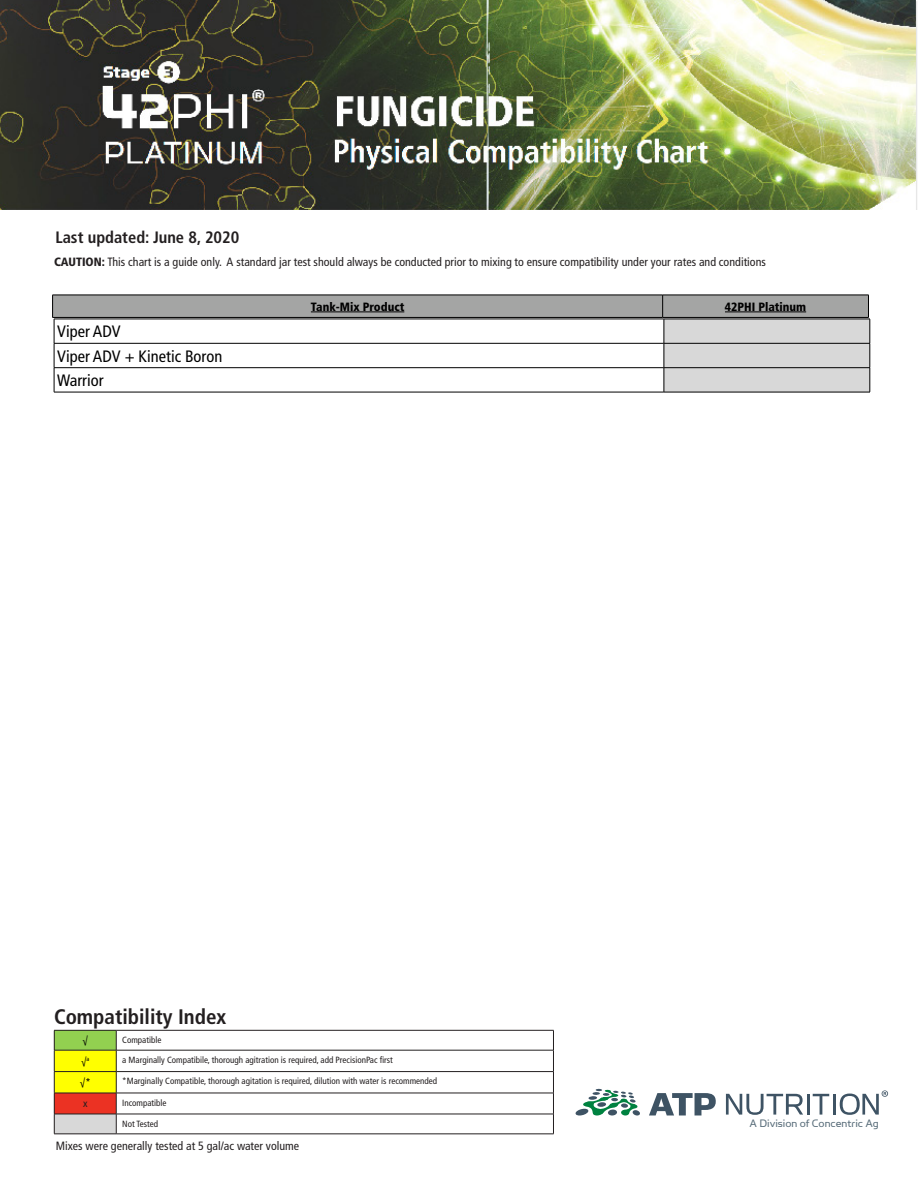
<style>
.page{position:relative;width:918px;height:1188px;background:#fff}
.page>*{position:absolute;margin:0;border:0;box-sizing:border-box;transform-origin:0 0}
.t1{font:700 condensed 21px "Frutiger LT Std";color:#231f20}
.t2{font:condensed 16.5px "Frutiger LT Std";color:#000}
.t3{font:700 condensed 16.5px "Frutiger LT Std";color:#231f20}
.t4{font:12.3px "Simian Display Orangutan";color:#5b6f7c}
.t5{font:condensed 12px "Frutiger LT Std";color:#231f20}
.t6{font:900 condensed 12px "Frutiger LT Std";color:#000}
.t7{font:condensed 10.5px "Frutiger LT Std";color:#000}
.t8{font:condensed 10.5px "Frutiger LT Std";color:#231f20}
.t9{font:condensed 9px "Frutiger LT Std";color:#231f20}
.s1{font-weight:900}
</style>
<div class="page">
<svg style="left:575px;top:1089px;width:65px;height:27px"></svg>
<svg style="left:649px;top:1093px;width:67px;height:22px"></svg>
<svg style="left:726px;top:1094px;width:77px;height:21px"></svg>
<hr style="left:807px;top:1094px;width:3px;height:21px;background:#3e5364">
<svg style="left:813px;top:1094px;width:16px;height:21px"></svg>
<hr style="left:833px;top:1094px;width:3px;height:21px;background:#3e5364">
<svg style="left:840px;top:1090px;width:48px;height:25px"></svg>
<hr style="left:116px;top:1030px;width:438px;height:1px;background:#231f20">
<hr style="left:116px;top:1050px;width:438px;height:1px;background:#231f20">
<hr style="left:116px;top:1071px;width:438px;height:1px;background:#231f20">
<hr style="left:116px;top:1093px;width:438px;height:1px;background:#231f20">
<hr style="left:116px;top:1114px;width:438px;height:1px;background:#231f20">
<svg style="left:54px;top:1030px;width:63px;height:104px;background:#cfb73e"></svg>
<svg style="left:553px;top:1030px;width:1px;height:104px"></svg>
<hr style="left:54px;top:1134px;width:62px;height:1px;background:#231f20">
<hr style="left:116px;top:1134px;width:438px;height:1px;background:#231f20">
<img style="left:0;top:0;width:917px;height:210px">
<svg style="left:52px;top:295px;width:819px;height:97px"></svg>
<hr style="left:54px;top:392px;width:610px;height:1px;background:#000">
<hr style="left:664px;top:392px;width:206px;height:1px;background:#000">
<h2 class="t3" style="left:55px;top:227px;width:185px">Last updated: June 8, 2020</h2>
<h3 class="t5" style="left:54px;top:255px;width:713px"><span class="s1">CAUTION:</span> This chart is a guide only. A standard jar test should always be conducted prior to mixing to ensure compatibility under your rates and conditions</h3>
<p class="t2" style="left:57px;top:322px;width:65px">Viper ADV</p>
<p class="t2" style="left:57px;top:346px;width:167px">Viper ADV + Kinetic Boron</p>
<p class="t2" style="left:57px;top:371px;width:48px">Warrior</p>
<h3 class="t6" style="left:311px;top:299px;width:95px">Tank-Mix Product</h3>
<h3 class="t6" style="left:725px;top:299px;width:83px">42PHI Platinum</h3>
<h1 class="t1" style="left:54px;top:1004px;width:174px">Compatibility Index</h1>
<p class="t7" style="left:83px;top:1034px;width:7px">√</p>
<p class="t9" style="left:122px;top:1035px;width:41px">Compatible</p>
<p class="t7" style="left:81px;top:1055px;width:10px">√<sup>a</sup></p>
<p class="t9" style="left:122px;top:1055px;width:272px">a Marginally Compatibile, thorough agitration is required, add PrecisionPac first</p>
<p class="t7" style="left:80px;top:1076px;width:12px">√*</p>
<p class="t9" style="left:122px;top:1076px;width:317px">*Marginally Compatible, thorough agitation is required, dilution with water is recommended</p>
<p class="t8" style="left:83px;top:1098px;width:6px">x</p>
<p class="t9" style="left:122px;top:1097px;width:46px">Incompatible</p>
<p class="t9" style="left:122px;top:1118px;width:37px">Not Tested</p>
<h3 class="t5" style="left:56px;top:1139px;width:245px">Mixes were generally tested at 5 gal/ac water volume</h3>
<h3 class="t4" style="left:750px;top:1117px;width:131px">A Division of Concentric Ag</h3>
</div>
